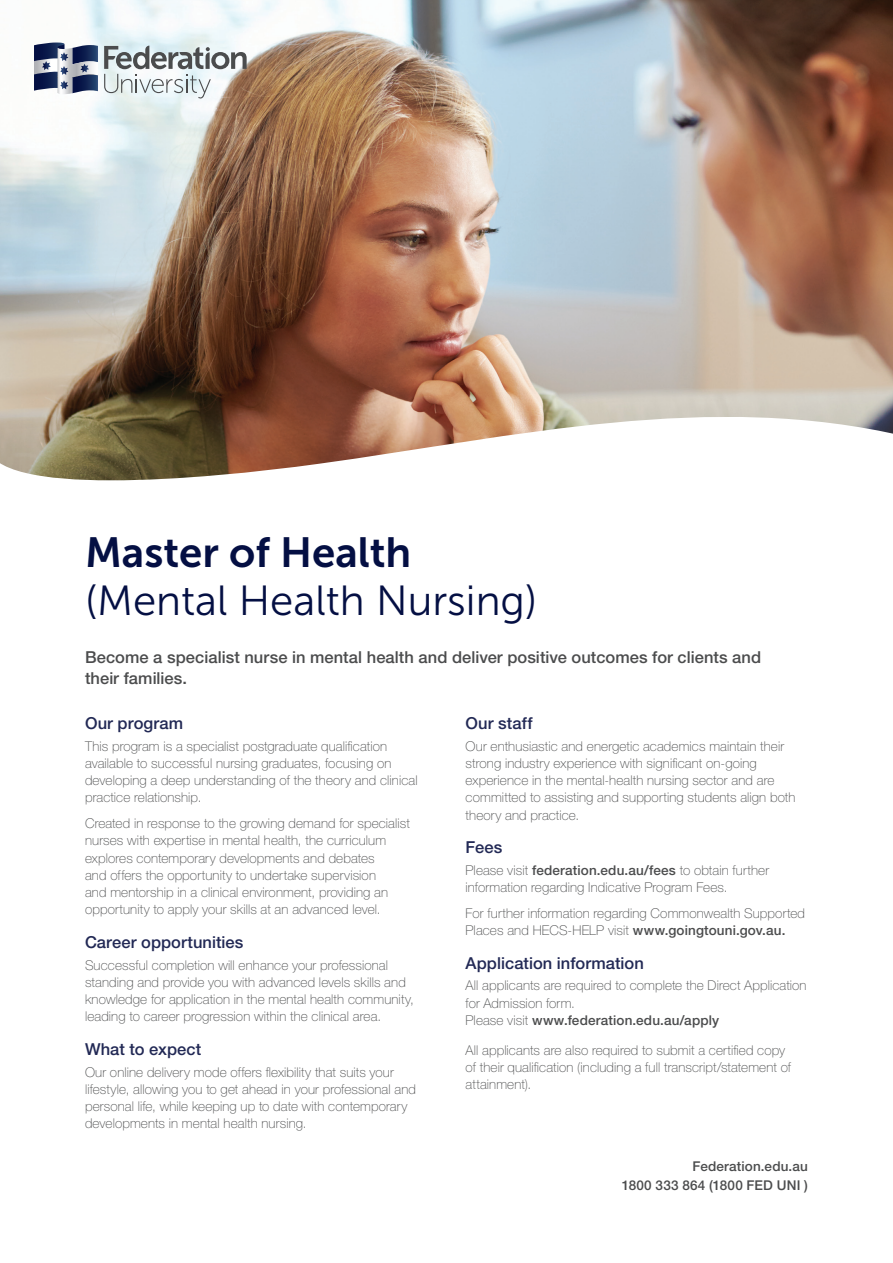
<style>
.page{position:relative;width:893px;height:1263px;background:#fff}
.page>*{position:absolute;margin:0;border:0;box-sizing:border-box;transform-origin:0 0}
.Big_Head_White{font:42px/48px "Museo Sans 300";color:#040f43}
.Medium_Body_Grey{font:500 16.5px/21px "Helvetica Neue LT Std";letter-spacing:.005em;color:#4b4c4d}
.Medium_Body_Grey-2{font:500 16.5px "Helvetica Neue LT Std";letter-spacing:.005em;color:#222955}
.Medium_Body_Grey-3{font:100 13.5px/17.2px "Helvetica Neue LT Std";letter-spacing:.01em;color:#4b4c4d}
.Medium_Body_Grey-4{font:500 13.5px/19.5px "Helvetica Neue LT Std";letter-spacing:.015em;color:#4b4c4d;text-align:right}
.s1{font-family:"Museo Sans 700"}
.s2{font-weight:500}
</style>
<div class="page">
<img style="left:0;top:0;width:893px;height:417px">
<svg style="left:0;top:417px;width:893px;height:64px"></svg>
<svg style="left:34px;top:43px;width:64px;height:52px"></svg>
<svg style="left:104px;top:46px;width:143px;height:53px"></svg>
<p class="Big_Head_White" style="left:85px;top:529px;width:454px"><span class="s1">Master of Health </span>(Mental Health Nursing)</p>
<p class="Medium_Body_Grey" style="left:85px;top:646px;width:678px">Become a specialist nurse in mental health and deliver positive outcomes for clients and their families.</p>
<p class="Medium_Body_Grey-2" style="left:85px;top:713px;width:100px">Our program</p>
<p class="Medium_Body_Grey-3" style="left:85px;top:737px;width:334px">This program is a specialist postgraduate qualification available to successful nursing graduates, focusing on developing a deep understanding of the theory and clinical practice relationship.</p>
<p class="Medium_Body_Grey-3" style="left:85px;top:815px;width:326px">Created in response to the growing demand for specialist nurses with expertise in mental health, the curriculum explores contemporary developments and debates<br>and offers the opportunity to undertake supervision<br>and mentorship in a clinical environment, providing an opportunity to apply your skills at an advanced level.</p>
<p class="Medium_Body_Grey-2" style="left:85px;top:932px;width:160px">Career opportunities</p>
<p class="Medium_Body_Grey-3" style="left:85px;top:956px;width:330px">Successful completion will enhance your professional standing and provide you with advanced levels skills and knowledge for application in the mental health community, leading to career progression within the clinical area.</p>
<p class="Medium_Body_Grey-2" style="left:85px;top:1039px;width:118px">What to expect</p>
<p class="Medium_Body_Grey-3" style="left:85px;top:1063px;width:333px">Our online delivery mode offers flexibility that suits your lifestyle, allowing you to get ahead in your professional and personal life, while keeping up to date with contemporary developments in mental health nursing.</p>
<p class="Medium_Body_Grey-2" style="left:466px;top:713px;width:69px">Our staff</p>
<p class="Medium_Body_Grey-3" style="left:466px;top:737px;width:331px">Our enthusiastic and energetic academics maintain their strong industry experience with significant on-going experience in the mental-health nursing sector and are committed to assisting and supporting students align both theory and practice.</p>
<p class="Medium_Body_Grey-2" style="left:466px;top:837px;width:38px">Fees</p>
<p class="Medium_Body_Grey-3" style="left:466px;top:861px;width:305px">Please visit <span class="s2">federation.edu.au/fees</span> to obtain further information regarding Indicative Program Fees.</p>
<p class="Medium_Body_Grey-3" style="left:466px;top:904px;width:341px">For further information regarding Commonwealth Supported<br>Places and HECS-HELP visit <span class="s2">www.goingtouni.gov.au.</span></p>
<p class="Medium_Body_Grey-2" style="left:466px;top:953px;width:180px">Application information</p>
<p class="Medium_Body_Grey-3" style="left:466px;top:977px;width:343px">All applicants are required to complete the Direct Application for Admission form.<br>Please visit <span class="s2">www.federation.edu.au/apply</span></p>
<p class="Medium_Body_Grey-3" style="left:466px;top:1041px;width:327px">All applicants are also required to submit a certified copy of their qualification (including a full transcript/statement of attainment).</p>
<p class="Medium_Body_Grey-4" style="left:622px;top:1156px;width:188px">Federation.edu.au<br>1800 333 864 (1800 FED UNI )</p>
</div>
